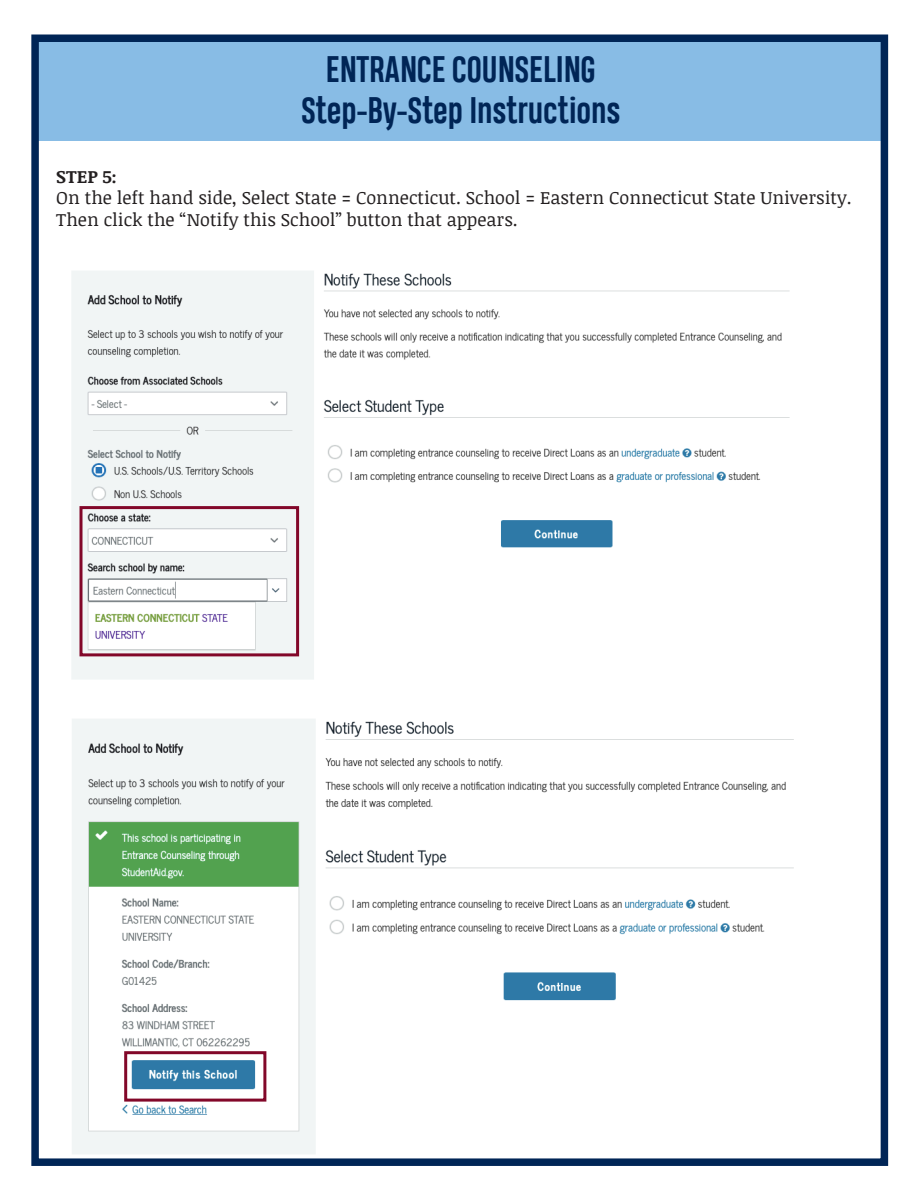
<style>
.page{position:relative;width:918px;height:1188px;background:#fff}
.page>*{position:absolute;margin:0;border:0;box-sizing:border-box;transform-origin:0 0}
.t1{font:700 34.5px "Heading Pro Trial";color:#002556}
.t2{font:18px/21.6px "Noticia Text";color:#231f20}
.t3{font:700 18px "Noticia Text";color:#231f20}
</style>
<div class="page">
<div style="left:36px;top:42px;width:850px;height:99px;background:#88bce5"></div>
<img style="left:72px;top:271px;width:718px;height:408px">
<div style="left:80px;top:506px;width:219px;height:150px;border:3px solid #820729"></div>
<img style="left:72px;top:719px;width:722px;height:435px">
<div style="left:124px;top:1051px;width:142px;height:51px;border:3px solid #820729"></div>
<div style="left:31px;top:34px;width:857px;height:1132px;border:8px solid #002556"></div>
<p class="t1" style="left:326px;top:48px;width:271px">ENTRANCE COUNSELING</p>
<p class="t1" style="left:301px;top:89px;width:321px">Step-By-Step Instructions</p>
<p class="t3" style="left:56px;top:164px;width:62px">STEP 5:</p>
<p class="t2" style="left:56px;top:187px;width:797px">On the left hand side, Select State = Connecticut. School = Eastern Connecticut State University.<br>Then click the “Notify this School” button that appears.</p>
</div>
